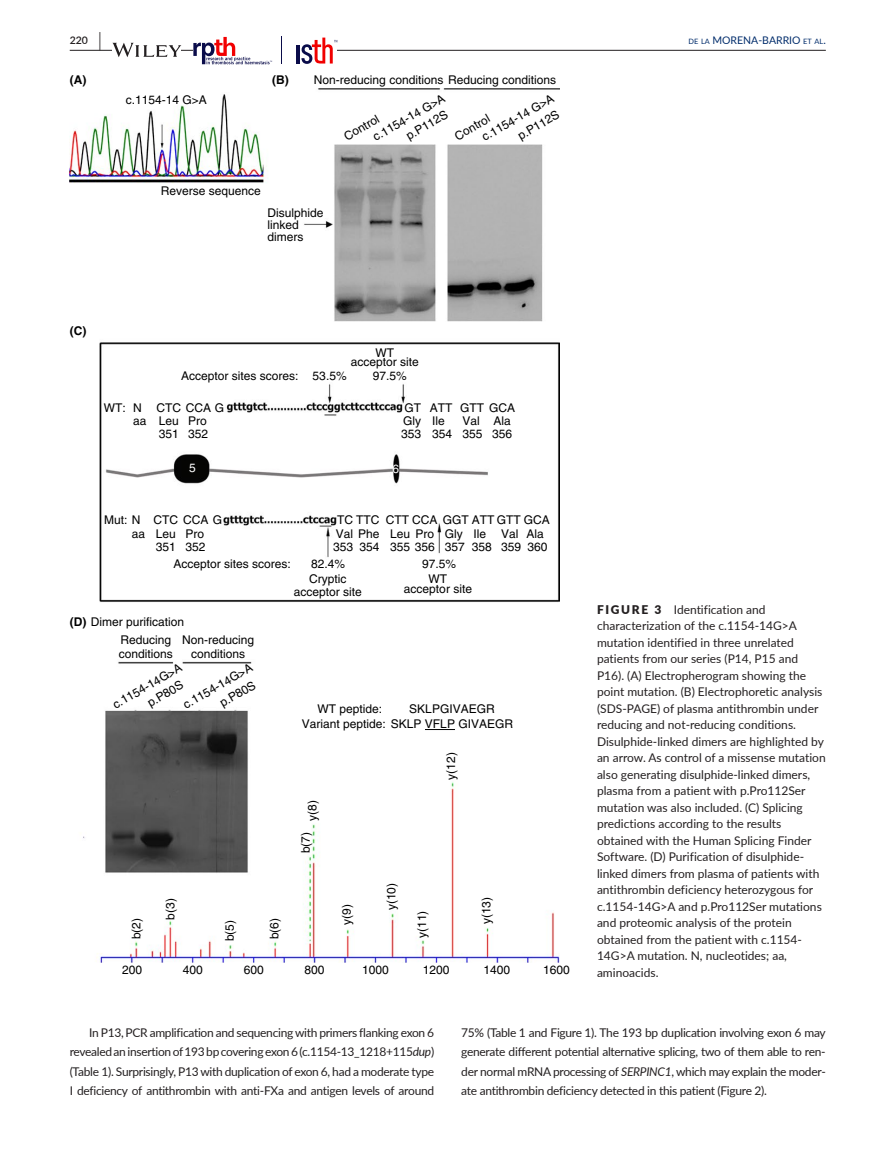
<style>
.page{position:relative;width:893px;height:1174px;background:#fff}
.page>*{position:absolute;margin:0;border:0;box-sizing:border-box;transform-origin:0 0}
.t1{font:12px/16.5px "Lato";color:#231f20;text-align:justify}
.t2{font:12px/12.9px "Helvetica";color:#000}
.t3{font:700 12px "Helvetica";color:#000}
.t4{font:12px "Helvetica";color:#fff}
.t5{font:10.5px "Lato";color:#002c6b}
.t6{font:600 10.5px "Lato";color:#231f20}
.s1{font-size:19.5px}
.s2{font-size:7.35px}
.s3{font-weight:700}
.s4{font-weight:900}
.s5{font-style:italic}
</style>
<div class="page">
<hr style="left:70px;top:50px;width:756px;height:1px;background:#231f20">
<svg style="left:112px;top:43px;width:69px;height:14px"></svg>
<div style="left:193px;top:36px;width:144px;height:28px;background:#fff"></div>
<hr style="left:297px;top:45px;width:3px;height:19px;background:#0a0c4a">
<svg style="left:301px;top:38px;width:36px;height:26px"></svg>
<svg style="left:193px;top:37px;width:79px;height:27px"></svg>
<img style="left:70px;top:89px;width:489px;height:873px">
<hr style="left:425px;top:729px;width:30px;height:1px;background:#000">
<p class="t6" style="left:70px;top:33px;width:33px">220 <span class="s1">|</span></p>
<p class="t5" style="left:688px;top:33px;width:139px"><span class="s2">DE LA</span> MORENA-BARRIO <span class="s2">ET AL</span>.</p>
<p class="t3" style="left:70px;top:72px;width:18px">(A)</p>
<p class="t2" style="left:126px;top:93px;width:83px">c.1154-14 G&gt;A</p>
<p class="t3" style="left:272px;top:72px;width:18px">(B)</p>
<p class="t2" style="left:161px;top:184px;width:102px">Reverse sequence</p>
<p class="t2" style="left:314px;top:73px;width:244px">Non-reducing conditions Reducing conditions</p>
<p class="t2" style="left:362px;top:118px;width:83px;line-height:15.1px;text-indent:-25px;rotate:-30deg">Control<br>c.1154-14 G&gt;A</p>
<p class="t2" style="left:479px;top:130px;width:83px;line-height:16.8px;text-align:right;rotate:-30deg">c.1154-14 G&gt;A p.P112S</p>
<p class="t2" style="left:437px;top:105px;width:40px;line-height:24.8px;text-indent:-42px;rotate:-30deg">p.P112S<br>Control</p>
<p class="t2" style="left:268px;top:206px;width:58px;line-height:12px">Disulphide linked dimers</p>
<p class="t3" style="left:70px;top:323px;width:18px">(C)</p>
<p class="t2" style="left:133px;top:401px;width:15px;text-indent:-29px">WT: N aa</p>
<p class="t2" style="left:181px;top:369px;width:119px">Acceptor sites scores:</p>
<p class="t2" style="left:351px;top:348px;width:70px;line-height:9px;text-align:center">WT<br>acceptor site</p>
<p class="t2" style="left:313px;top:369px;width:36px">53.5%</p>
<p class="t2" style="left:373px;top:369px;width:36px">97.5%</p>
<p class="t2" style="left:401px;top:401px;width:22px;text-align:justify">GT Gly 353</p>
<p class="t2" style="left:156px;top:401px;width:69px">CTC CCA G<br>Leu<br>351</p>
<p class="t2" style="left:188px;top:414px;width:20px">Pro</p>
<p class="t4" style="left:189px;top:460px;width:8px">5</p>
<p class="t4" style="left:393px;top:462px;width:8px">6</p>
<p class="t2" style="left:188px;top:427px;width:22px">352</p>
<p class="t2" style="left:430px;top:401px;width:24px">ATT<br>Ile<br>354</p>
<p class="t2" style="left:460px;top:401px;width:56px">GTT GCA<br>Val<br>355</p>
<p class="t2" style="left:492px;top:414px;width:22px">Ala<br>356</p>
<p class="t2" style="left:132px;top:513px;width:15px;text-indent:-28px">Mut: N aa</p>
<p class="t2" style="left:153px;top:514px;width:70px">CTC CCA G<br>Leu<br>351</p>
<p class="t2" style="left:185px;top:527px;width:22px">Pro<br>352</p>
<p class="t2" style="left:333px;top:513px;width:48px;text-align:justify;text-indent:4px">TC TTC Val Phe 353</p>
<p class="t2" style="left:445px;top:513px;width:107px;text-indent:-59px">CTT CCA GGT ATT GTT GCA<br>Gly<br>357</p>
<p class="t2" style="left:390px;top:527px;width:46px">Leu Pro<br>355 356</p>
<p class="t2" style="left:472px;top:527px;width:22px">Ile<br>358</p>
<p class="t2" style="left:501px;top:527px;width:22px">Val<br>359</p>
<p class="t2" style="left:526px;top:527px;width:22px">Ala<br>360</p>
<p class="t2" style="left:360px;top:540px;width:22px">354</p>
<p class="t2" style="left:174px;top:557px;width:119px">Acceptor sites scores:</p>
<p class="t2" style="left:311px;top:557px;width:36px">82.4%</p>
<p class="t2" style="left:422px;top:557px;width:36px">97.5%</p>
<p class="t2" style="left:294px;top:572px;width:70px;line-height:13.5px;text-align:center">Cryptic acceptor site</p>
<p class="t2" style="left:404px;top:573px;width:70px;line-height:10.5px;text-align:center">WT<br>acceptor site</p>
<p class="t2" style="left:120px;top:613px;width:65px;line-height:17.5px;text-indent:-51px"><span class="s3">(D)</span> Dimer purification<br>Reducing</p>
<p class="t2" style="left:119px;top:647px;width:56px">conditions</p>
<p class="t2" style="left:182px;top:632px;width:74px;line-height:14.4px;text-align:center">Non-reducing conditions</p>
<p class="t2" style="left:110px;top:700px;width:79px;rotate:-30deg">c.1154-14G&gt;A</p>
<p class="t2" style="left:181px;top:700px;width:79px;rotate:-30deg">c.1154-14G&gt;A</p>
<p class="t2" style="left:145px;top:697px;width:41px;rotate:-30deg">p.P80S</p>
<p class="t2" style="left:217px;top:698px;width:41px;rotate:-30deg">p.P80S</p>
<p class="t2" style="left:302px;top:701px;width:213px;line-height:15.1px;text-indent:108px">SKLPGIVAEGR<br>Variant peptide: SKLP VFLP GIVAEGR</p>
<p class="t2" style="left:317px;top:702px;width:66px">WT peptide:</p>
<p class="t2" style="left:306px;top:820px;width:22px;rotate:-90deg">y(8)</p>
<p class="t2" style="left:299px;top:853px;width:23px;rotate:-90deg">b(7)</p>
<p class="t2" style="left:445px;top:780px;width:29px;rotate:-90deg">y(12)</p>
<p class="t2" style="left:385px;top:910px;width:29px;rotate:-90deg">y(10)</p>
<p class="t2" style="left:480px;top:924px;width:29px;rotate:-90deg">y(13)</p>
<p class="t2" style="left:164px;top:919px;width:23px;rotate:-90deg">b(3)</p>
<p class="t2" style="left:340px;top:925px;width:22px;rotate:-90deg">y(9)</p>
<p class="t2" style="left:415px;top:938px;width:29px;rotate:-90deg">y(11)</p>
<p class="t2" style="left:223px;top:941px;width:23px;rotate:-90deg">b(5)</p>
<p class="t2" style="left:268px;top:939px;width:23px;rotate:-90deg">b(6)</p>
<p class="t2" style="left:130px;top:939px;width:23px;rotate:-90deg">b(2)</p>
<p class="t2" style="left:122px;top:963px;width:22px">200</p>
<p class="t2" style="left:183px;top:963px;width:22px">400</p>
<p class="t2" style="left:244px;top:963px;width:22px">600</p>
<p class="t2" style="left:305px;top:963px;width:22px">800</p>
<p class="t2" style="left:362px;top:963px;width:28px">1000</p>
<p class="t2" style="left:423px;top:963px;width:28px">1200</p>
<p class="t2" style="left:484px;top:963px;width:28px">1400</p>
<p class="t2" style="left:543px;top:963px;width:28px">1600</p>
<p class="t1" style="left:597px;top:600px;width:230px;text-align:left"><span class="s4">FIGURE 3</span> Identification and characterization of the c.1154-14G&gt;A mutation identified in three unrelated patients from our series (P14, P15 and P16). (A) Electropherogram showing the point mutation. (B) Electrophoretic analysis (SDS-PAGE) of plasma antithrombin under reducing and not-reducing conditions.<br>Disulphide-linked dimers are highlighted by an arrow. As control of a missense mutation also generating disulphide-linked dimers, plasma from a patient with p.Pro112Ser mutation was also included. (C) Splicing predictions according to the results obtained with the Human Splicing Finder Software. (D) Purification of disulphide&shy;linked dimers from plasma of patients with antithrombin deficiency heterozygous for c.1154-14G&gt;A and p.Pro112Ser mutations and proteomic analysis of the protein obtained from the patient with c.1154- 14G&gt;A mutation. N, nucleotides; aa, aminoacids.</p>
<p class="t1" style="left:70px;top:1022px;width:366px;line-height:19.5px;text-indent:20px">In P13, PCR amplification and sequencing with primers flanking exon 6 revealed an insertion of 193 bp covering exon 6 (c.1154-13_1218+115<span class="s5">dup</span>) (Table 1). Surprisingly, P13 with duplication of exon 6, had a moderate type I deficiency of antithrombin with anti-FXa and antigen levels of around</p>
<p class="t1" style="left:461px;top:1022px;width:366px;line-height:19.5px">75% (Table 1 and Figure 1). The 193 bp duplication involving exon 6 may generate different potential alternative splicing, two of them able to ren&shy;der normal mRNA processing of <span class="s5">SERPINC1</span>, which may explain the moder&shy;ate antithrombin deficiency detected in this patient (Figure 2).</p>
</div>
